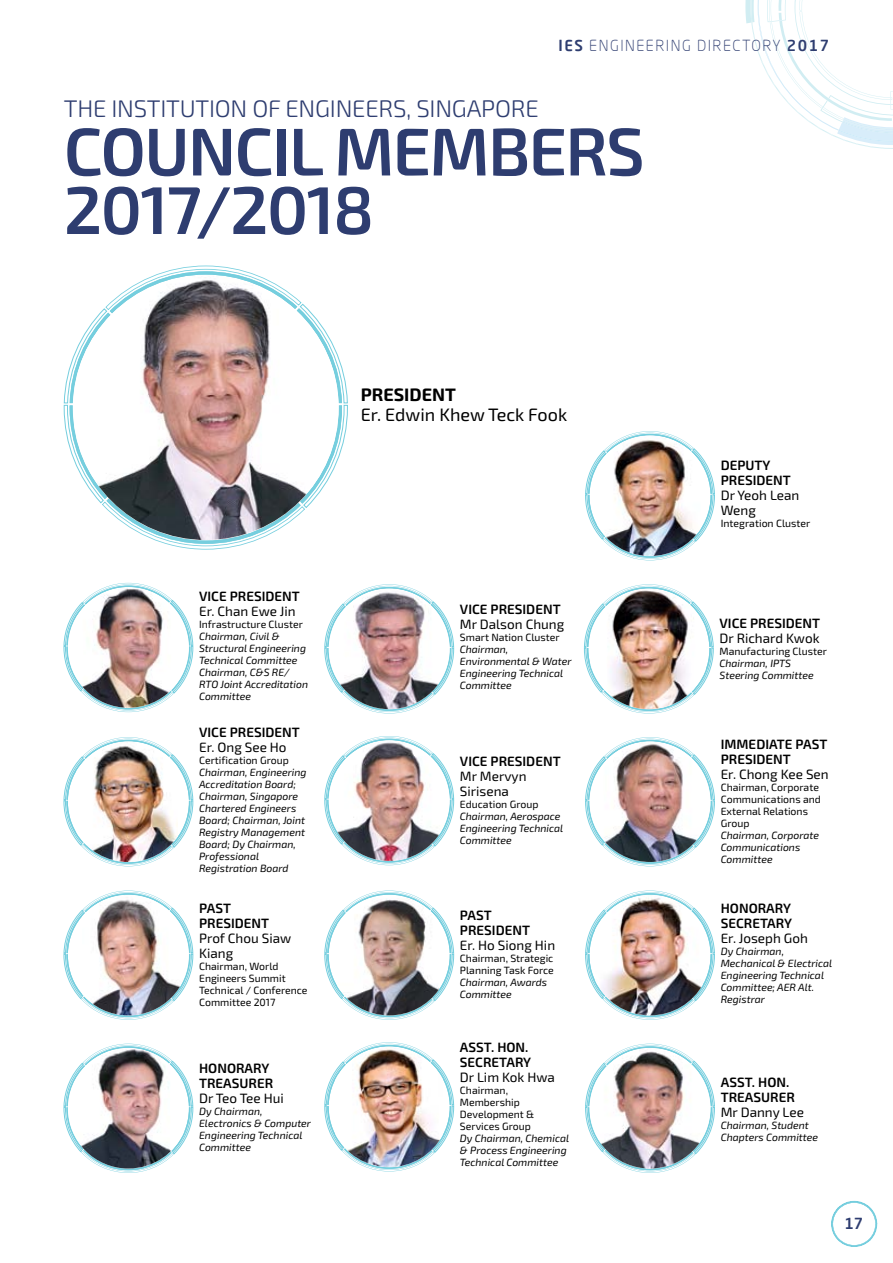
<style>
.page{position:relative;width:893px;height:1263px;background:#fff}
.page>*{position:absolute;margin:0;border:0;box-sizing:border-box;transform-origin:0 0}
.t1{font:600 67.5px/58.5px "Exo 2";letter-spacing:-.025em;color:#2e3d70}
.t2{font:300 24px "Exo 2";letter-spacing:-.01em;color:#2e3d70}
.t3{font:18px "Exo 2";color:#000}
.t4{font:700 18px "Exo 2";color:#000}
.t5{font:300 15px "Neo Sans Pro";letter-spacing:.1em;color:#2e3d70}
.t6{font:500 15px "Neo Sans Pro";color:#2e3d70}
.t7{font:600 13.5px/15px "Exo 2";color:#000}
.t8{font:13.5px/15px "Exo 2";color:#000}
.t9{font:italic 10.5px/12px "Exo 2";color:#000}
.t10{font:10.5px/12px "Exo 2";color:#000}
.s1{font-weight:500}
</style>
<div class="page">
<svg style="left:746px;top:0;width:147px;height:149px"></svg>
<svg style="left:831px;top:1201px;width:46px;height:45px"></svg>
<svg style="left:869px;top:1223px;width:7px;height:16px"></svg>
<svg style="left:324px;top:1042px;width:130px;height:129px"></svg>
<img style="left:335px;top:1047px;width:107px;height:120px">
<svg style="left:64px;top:1044px;width:129px;height:129px"></svg>
<img style="left:68px;top:1048px;width:116px;height:120px">
<svg style="left:585px;top:890px;width:130px;height:130px"></svg>
<img style="left:595px;top:895px;width:108px;height:120px">
<svg style="left:324px;top:890px;width:130px;height:130px"></svg>
<img style="left:337px;top:898px;width:102px;height:117px">
<svg style="left:64px;top:890px;width:129px;height:130px"></svg>
<img style="left:82px;top:895px;width:107px;height:120px">
<svg style="left:585px;top:737px;width:130px;height:129px"></svg>
<img style="left:589px;top:742px;width:121px;height:120px;border-radius:60px">
<svg style="left:64px;top:737px;width:129px;height:129px"></svg>
<img style="left:77px;top:742px;width:101px;height:120px">
<svg style="left:584px;top:584px;width:130px;height:129px"></svg>
<img style="left:591px;top:589px;width:114px;height:120px">
<svg style="left:324px;top:584px;width:130px;height:129px"></svg>
<img style="left:329px;top:589px;width:121px;height:120px;border-radius:60px">
<svg style="left:64px;top:583px;width:129px;height:129px"></svg>
<img style="left:68px;top:587px;width:121px;height:121px;border-radius:60px">
<svg style="left:324px;top:736px;width:130px;height:129px"></svg>
<img style="left:329px;top:741px;width:121px;height:120px;border-radius:60px">
<svg style="left:63px;top:366px;width:7px;height:83px"></svg>
<svg style="left:70px;top:266px;width:278px;height:284px"></svg>
<img style="left:73px;top:276px;width:266px;height:264px">
<svg style="left:585px;top:1044px;width:130px;height:129px"></svg>
<img style="left:589px;top:1048px;width:121px;height:120px;border-radius:60px">
<svg style="left:585px;top:431px;width:130px;height:129px"></svg>
<img style="left:597px;top:436px;width:103px;height:120px">
<h3 class="t5" style="left:558px;top:37px;width:272px"><span class="s1">IES</span> ENGINEERING DIRECTORY <span class="s1">2017</span></h3>
<h2 class="t2" style="left:64px;top:95px;width:476px">THE INSTITUTION OF ENGI NEERS, SI NGAPORE</h2>
<h1 class="t1" style="left:64px;top:124px;width:582px">COUNCIL MEMBERS<br>2017/2018</h1>
<h3 class="t4" style="left:361px;top:384px;width:97px">PRESIDENT</h3>
<h3 class="t3" style="left:361px;top:404px;width:208px">Er. Edwin Khew Teck Fook</h3>
<p class="t7" style="left:199px;top:589px;width:47px">VICE PRESI</p>
<p class="t7" style="left:265px;top:589px;width:36px">DENT</p>
<p class="t8" style="left:199px;top:604px;width:98px">Er. Chan Ewe Jin</p>
<p class="t10" style="left:199px;top:618px;width:105px">Infrastructure Cluster</p>
<p class="t9" style="left:199px;top:630px;width:110px">Chairman, Civil &amp;<br>Structural Engineering<br>Technical Committee<br>Chairman, C&amp;S RE/<br>RTO Joint Accreditation<br>Committee</p>
<p class="t7" style="left:199px;top:724px;width:47px">VICE PRESI</p>
<p class="t7" style="left:265px;top:724px;width:36px">DENT</p>
<p class="t8" style="left:199px;top:739px;width:89px">Er. Ong See Ho</p>
<p class="t10" style="left:199px;top:754px;width:91px">Certification Group</p>
<p class="t9" style="left:199px;top:766px;width:109px">Chairman, Engineering<br>Accreditation Board;<br>Chairman, Singapore<br>Chartered Engineers<br>Board; Chairman, Joint<br>Registry Management<br>Board; Dy Chairman,<br>Professional<br>Registration Board</p>
<p class="t7" style="left:199px;top:901px;width:33px">PAST<br>PRESI</p>
<p class="t7" style="left:235px;top:916px;width:36px">DENT</p>
<p class="t8" style="left:199px;top:931px;width:94px">Prof Chou Siaw<br>Kiang</p>
<p class="t10" style="left:199px;top:961px;width:110px">Chairman, World<br>Engineers Summit<br>Technical / Conference<br>Committee 2017</p>
<p class="t7" style="left:199px;top:1061px;width:19px">HONOR</p>
<p class="t7" style="left:245px;top:1061px;width:18px">ARY</p>
<p class="t7" style="left:199px;top:1076px;width:42px">TREASURER</p>
<p class="t8" style="left:199px;top:1091px;width:86px">Dr Teo Tee Hui</p>
<p class="t9" style="left:199px;top:1106px;width:114px">Dy Chairman,<br>Electronics &amp; Computer<br>Engineering Technical<br>Committee</p>
<p class="t7" style="left:460px;top:602px;width:47px">VICE PRESI</p>
<p class="t7" style="left:526px;top:602px;width:36px">DENT</p>
<p class="t8" style="left:460px;top:617px;width:106px">Mr Dalson Chung</p>
<p class="t10" style="left:460px;top:632px;width:101px">Smart Nation Cluster</p>
<p class="t9" style="left:460px;top:644px;width:113px">Chairman,<br>Environmental &amp; Water<br>Engineering Technical<br>Committee</p>
<p class="t7" style="left:460px;top:754px;width:47px">VICE PRESI</p>
<p class="t7" style="left:526px;top:754px;width:36px">DENT</p>
<p class="t8" style="left:460px;top:769px;width:68px">Mr Mervyn<br>Sirisena</p>
<p class="t10" style="left:460px;top:798px;width:80px">Education Group</p>
<p class="t9" style="left:460px;top:810px;width:105px">Chairman, Aerospace<br>Engineering Technical<br>Committee</p>
<p class="t7" style="left:460px;top:908px;width:33px">PAST<br>PRESI</p>
<p class="t7" style="left:496px;top:923px;width:36px">DENT</p>
<p class="t8" style="left:460px;top:938px;width:97px">Er. Ho Siong Hin</p>
<p class="t10" style="left:460px;top:953px;width:95px">Chairman, Strategic<br>Planning Task Force</p>
<p class="t9" style="left:460px;top:977px;width:89px">Chairman, Awards<br>Committee</p>
<p class="t7" style="left:460px;top:1040px;width:70px">ASST. HON .<br>SECRETARY</p>
<p class="t8" style="left:460px;top:1070px;width:96px">Dr Lim Kok Hwa</p>
<p class="t10" style="left:460px;top:1084px;width:76px">Chairman,<br>Membership<br>Development &amp;<br>Services Group</p>
<p class="t9" style="left:460px;top:1132px;width:111px">Dy Chairman, Chemical &amp; Process Engineering<br>Technical Committee</p>
<p class="t7" style="left:721px;top:458px;width:71px">DEPUTY<br>PRESIDENT</p>
<p class="t8" style="left:721px;top:488px;width:80px">Dr Yeoh Lean<br>Weng</p>
<p class="t10" style="left:721px;top:518px;width:91px">Integration Cluster</p>
<p class="t7" style="left:720px;top:616px;width:47px">VICE PRESI</p>
<p class="t7" style="left:786px;top:616px;width:36px">DENT</p>
<p class="t8" style="left:720px;top:631px;width:101px">Dr Richard Kwok</p>
<p class="t10" style="left:720px;top:645px;width:109px">Manufacturing Cluster</p>
<p class="t9" style="left:720px;top:657px;width:96px">Chairman, IPTS<br>Steering Committee</p>
<p class="t7" style="left:721px;top:737px;width:108px">IMMEDIATE PAST<br>PRESI</p>
<p class="t7" style="left:756px;top:752px;width:36px">DENT</p>
<p class="t8" style="left:721px;top:767px;width:109px">Er. Chong Kee Sen</p>
<p class="t10" style="left:721px;top:782px;width:102px">Chairman, Corporate<br>Communications and<br>External Relations<br>Group</p>
<p class="t9" style="left:721px;top:830px;width:100px">Chairman, Corporate<br>Communications<br>Committee</p>
<p class="t7" style="left:721px;top:901px;width:19px">HONOR</p>
<p class="t7" style="left:721px;top:901px;width:73px;text-indent:46px">ARY<br>SECRETARY</p>
<p class="t8" style="left:721px;top:931px;width:89px">Er. Joseph Goh</p>
<p class="t9" style="left:721px;top:946px;width:113px">Dy Chairman,<br>Mechanical &amp; Electrical<br>Engineering Technical<br>Committee; AER Alt.<br>Registrar</p>
<p class="t7" style="left:721px;top:1075px;width:76px">ASST. HON .<br>TREASURER</p>
<p class="t8" style="left:721px;top:1105px;width:85px">Mr Danny Lee</p>
<p class="t9" style="left:721px;top:1119px;width:99px">Chairman, Student<br>Chapters Committee</p>
<h3 class="t6" style="left:845px;top:1214px;width:20px">17</h3>
</div>
